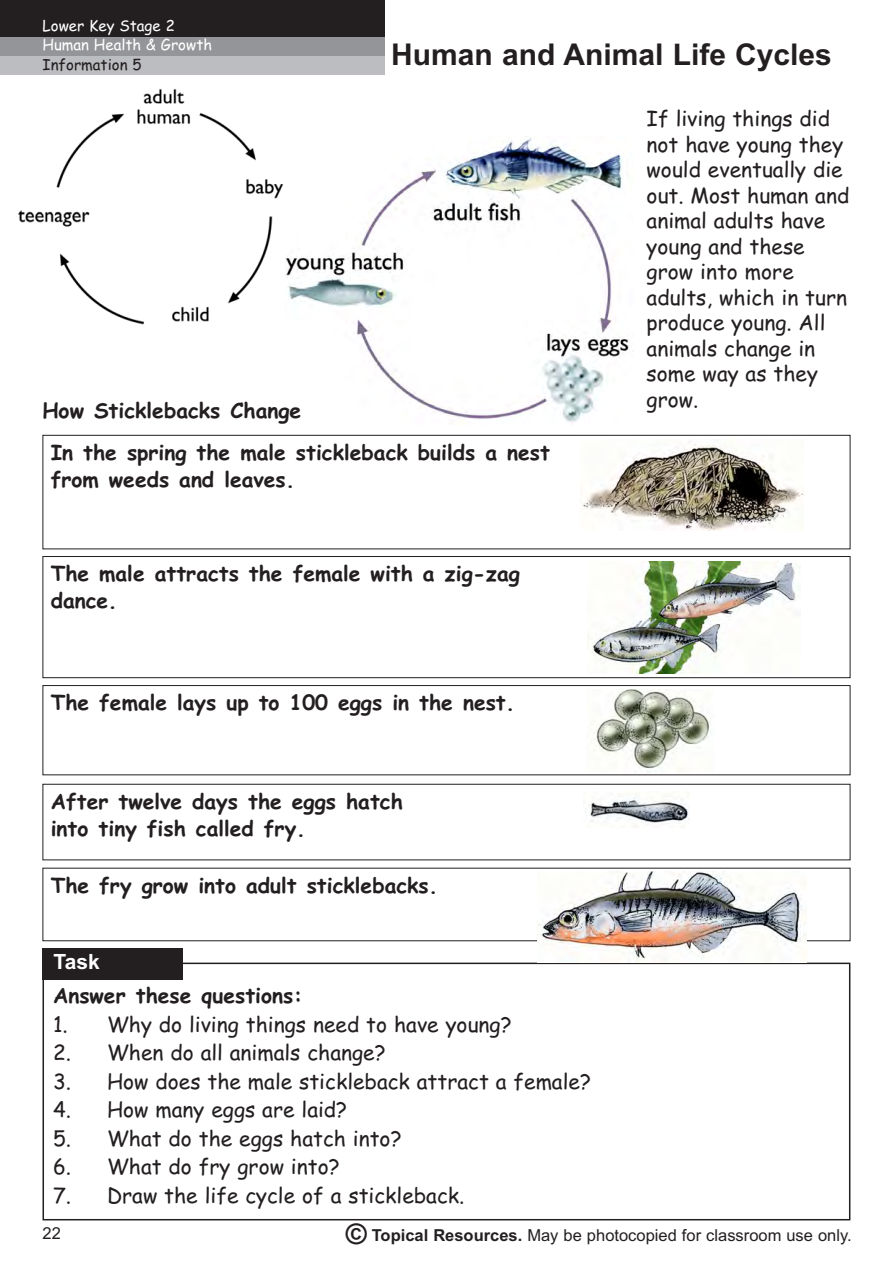
<style>
.page{position:relative;width:893px;height:1263px;background:#fff}
.page>*{position:absolute;margin:0;border:0;box-sizing:border-box;transform-origin:0 0}
.t1{font:700 30px "Arial";color:#231f20}
.t2{font:21px/25.5px "Comic Sans MS";color:#231f20}
.t3{font:700 21px/27.2px "Comic Sans MS";color:#231f20}
.t4{font:700 21px "Arial";color:#fff}
.t5{font:16.5px "Arial";color:#231f20}
.t6{font:15px/19.6px "Comic Sans MS";color:#fff}
.t7{font:15px "Comic Sans MS";color:#231f20}
.s1{font-weight:700;font-size:28.5px}
.s2{font-weight:700}
</style>
<div class="page">
<div style="left:0;top:0;width:384px;height:37px;background:#231f20"></div>
<div style="left:0;top:37px;width:384px;height:19px;background:#939598"></div>
<div style="left:0;top:56px;width:384px;height:18px;background:#bcbdc0"></div>
<div style="left:43px;top:962px;width:807px;height:258px;border:2px solid #231f20"></div>
<div style="left:43px;top:948px;width:140px;height:31px;background:#231f20"></div>
<div style="left:43px;top:435px;width:807px;height:114px;border:1px solid #231f20"></div>
<div style="left:43px;top:556px;width:807px;height:122px;border:1px solid #231f20"></div>
<div style="left:43px;top:685px;width:807px;height:90px;border:1px solid #231f20"></div>
<img style="left:288px;top:136px;width:341px;height:288px">
<img style="left:582px;top:444px;width:222px;height:87px">
<img style="left:587px;top:562px;width:213px;height:111px">
<img style="left:594px;top:690px;width:117px;height:82px">
<img style="left:538px;top:872px;width:268px;height:90px">
<div style="left:43px;top:784px;width:807px;height:76px;border:1px solid #231f20"></div>
<img style="left:588px;top:791px;width:101px;height:37px">
<img style="left:18px;top:88px;width:270px;height:237px">
<p class="t6" style="left:43px;top:16px;width:171px">Lower Key Stage 2<br>Human Health &amp; Growth</p>
<p class="t7" style="left:43px;top:56px;width:101px">Information 5</p>
<p class="t3" style="left:43px;top:397px;width:260px">How Sticklebacks Change</p>
<h1 class="t1" style="left:391px;top:38px;width:442px">Human and Animal Life Cycles</h1>
<p class="t2" style="left:647px;top:106px;width:204px">If living things did not have young they would eventually die out. Most human and animal adults have young and these grow into more adults, which in turn produce young. All animals change in some way as they grow.</p>
<p class="t3" style="left:51px;top:439px;width:501px">In the spring the male stickleback builds a nest from weeds and leaves.</p>
<p class="t3" style="left:51px;top:560px;width:471px">The male attracts the female with a zig-zag dance.</p>
<p class="t3" style="left:51px;top:689px;width:466px">The female lays up to 100 eggs in the nest.</p>
<p class="t3" style="left:51px;top:788px;width:354px">After twelve days the eggs hatch into tiny fish called fry.</p>
<p class="t3" style="left:51px;top:872px;width:389px">The fry grow into adult sticklebacks.</p>
<p class="t4" style="left:54px;top:949px;width:48px">Task</p>
<p class="t3" style="left:53px;top:982px;width:251px">Answer these questions:</p>
<p class="t2" style="left:53px;top:1012px;width:460px">1. Why do living things need to have young?</p>
<p class="t2" style="left:53px;top:1040px;width:334px">2. When do all animals change?</p>
<p class="t2" style="left:53px;top:1069px;width:539px">3. How does the male stickleback attract a female?</p>
<p class="t2" style="left:53px;top:1097px;width:296px">4. How many eggs are laid?</p>
<p class="t2" style="left:53px;top:1126px;width:350px">5. What do the eggs hatch into?</p>
<p class="t2" style="left:53px;top:1154px;width:288px">6. What do fry grow into?</p>
<p class="t2" style="left:53px;top:1183px;width:413px">7. Draw the life cycle of a stickleback.</p>
<p class="t5" style="left:43px;top:1224px;width:20px">22</p>
<p class="t5" style="left:346px;top:1226px;width:507px"><span class="s1">©</span> <span class="s2">Topical Resources.</span> May be photocopied for classroom use only.</p>
</div>
